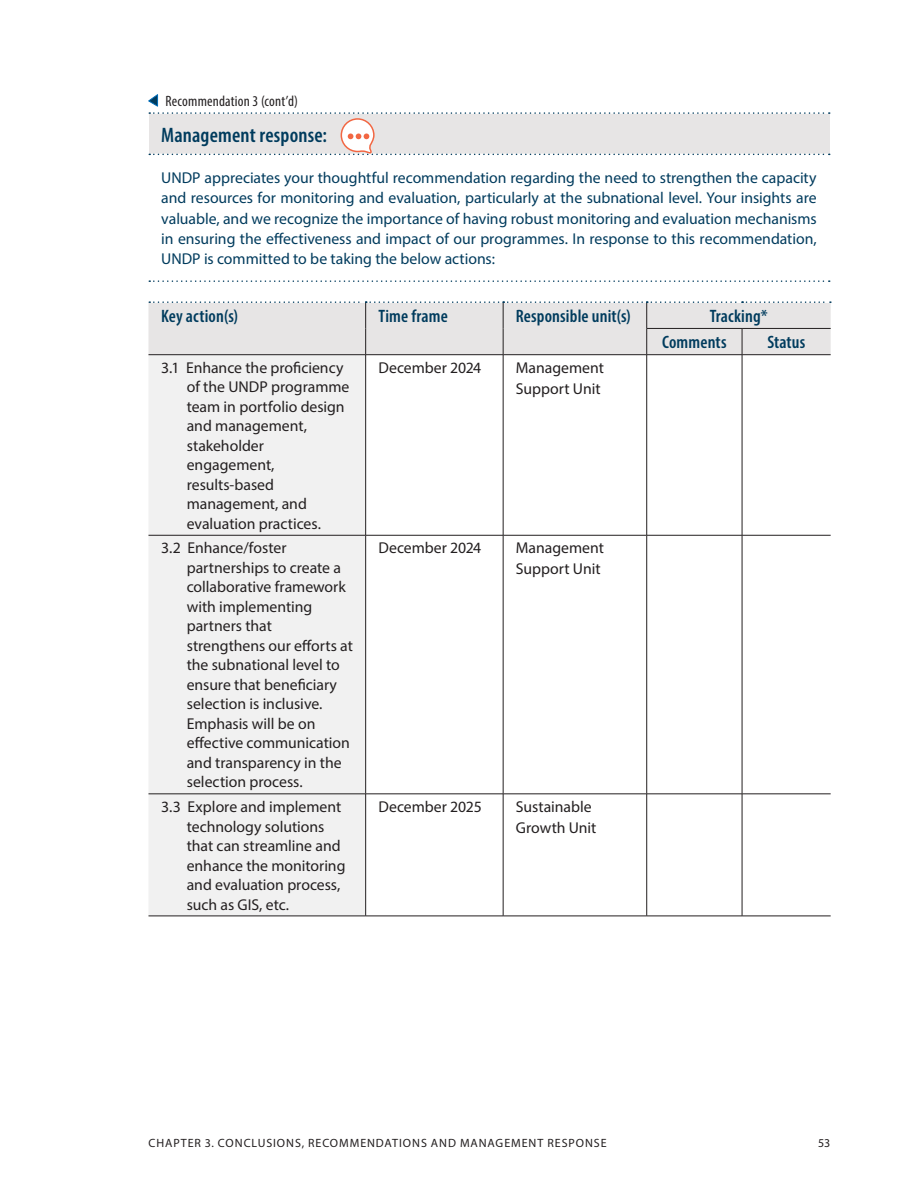
<style>
.page{position:relative;width:918px;height:1188px;background:#fff}
.page>*{position:absolute;margin:0;border:0;box-sizing:border-box;transform-origin:0 0}
.RECOMMENDATIONS_-_table_title{font:600 condensed 21px "Myriad Pro";letter-spacing:.01em;color:#003b5d}
.RECOMMENDATIONS_-_key_action_titles{font:600 condensed 18px "Myriad Pro";letter-spacing:.01em;color:#003b5d}
.RECOMMENDATIONS_-_key_actions_text{font:15.75px/19.5px "Myriad Pro";letter-spacing:-.005em;color:#231f20}
.RECOMMENDATIONS_-_blue_text{font:15.75px/20.2px "Myriad Pro";color:#003b5d;text-align:justify}
.Body_Text{font:15.75px/21px "Myriad Pro";letter-spacing:-.005em;color:#231f20}
.RECOMMENDATIONS_-_key_action_titles-2{font:condensed 15px "Myriad Pro";letter-spacing:.015em;color:#231f20}
.t1{font:12px "Myriad Pro";color:#231f20}
</style>
<div class="page">
<svg style="left:149px;top:280px;width:681px;height:2px"></svg>
<div style="left:149px;top:355px;width:216px;height:561px;background:#f1f1f1"></div>
<div style="left:149px;top:301px;width:682px;height:53px;background:#e7e5e5"></div>
<hr style="left:647px;top:328px;width:95px;height:1px;background:#231f20">
<hr style="left:742px;top:328px;width:89px;height:1px;background:#231f20">
<hr style="left:366px;top:354px;width:137px;height:1px;background:#231f20">
<hr style="left:366px;top:535px;width:137px;height:1px;background:#231f20">
<hr style="left:366px;top:794px;width:137px;height:1px;background:#231f20">
<hr style="left:366px;top:916px;width:137px;height:1px;background:#231f20">
<hr style="left:503px;top:354px;width:144px;height:1px;background:#231f20">
<hr style="left:503px;top:535px;width:144px;height:1px;background:#231f20">
<hr style="left:503px;top:794px;width:144px;height:1px;background:#231f20">
<hr style="left:503px;top:916px;width:144px;height:1px;background:#231f20">
<hr style="left:647px;top:354px;width:95px;height:1px;background:#231f20">
<hr style="left:647px;top:535px;width:95px;height:1px;background:#231f20">
<hr style="left:647px;top:794px;width:95px;height:1px;background:#231f20">
<hr style="left:647px;top:916px;width:95px;height:1px;background:#231f20">
<hr style="left:742px;top:354px;width:89px;height:1px;background:#231f20">
<hr style="left:742px;top:535px;width:89px;height:1px;background:#231f20">
<hr style="left:742px;top:794px;width:89px;height:1px;background:#231f20">
<hr style="left:742px;top:916px;width:89px;height:1px;background:#231f20">
<hr style="left:503px;top:355px;width:1px;height:180px;background:#231f20">
<hr style="left:503px;top:535px;width:1px;height:259px;background:#231f20">
<hr style="left:503px;top:794px;width:1px;height:122px;background:#231f20">
<hr style="left:646px;top:355px;width:1px;height:180px;background:#231f20">
<hr style="left:646px;top:535px;width:1px;height:259px;background:#231f20">
<hr style="left:646px;top:794px;width:1px;height:122px;background:#231f20">
<hr style="left:742px;top:355px;width:1px;height:180px;background:#231f20">
<hr style="left:742px;top:535px;width:1px;height:259px;background:#231f20">
<hr style="left:742px;top:794px;width:1px;height:122px;background:#231f20">
<hr style="left:149px;top:354px;width:217px;height:1px;background:#231f20">
<hr style="left:149px;top:535px;width:217px;height:1px;background:#231f20">
<hr style="left:149px;top:794px;width:217px;height:1px;background:#231f20">
<hr style="left:149px;top:916px;width:217px;height:1px;background:#231f20">
<hr style="left:365px;top:355px;width:1px;height:180px;background:#231f20">
<hr style="left:365px;top:535px;width:1px;height:259px;background:#231f20">
<hr style="left:365px;top:794px;width:1px;height:122px;background:#231f20">
<svg style="left:148px;top:94px;width:682px;height:61px"></svg>
<p class="RECOMMENDATIONS_-_key_action_titles-2" style="left:166px;top:92px;width:134px">Recommendation 3 (cont’d)</p>
<p class="RECOMMENDATIONS_-_table_title" style="left:161px;top:122px;width:167px">Management response:</p>
<p class="RECOMMENDATIONS_-_blue_text" style="left:161px;top:168px;width:657px">UNDP appreciates your thoughtful recommendation regarding the need to strengthen the capacity and resources for monitoring and evaluation, particularly at the subnational level. Your insights are valuable, and we recognize the importance of having robust monitoring and evaluation mechanisms in ensuring the effectiveness and impact of our programmes. In response to this recommendation, UNDP is committed to be taking the below actions:</p>
<p class="RECOMMENDATIONS_-_key_action_titles" style="left:161px;top:305px;width:78px">Key action(s)</p>
<p class="RECOMMENDATIONS_-_key_action_titles" style="left:378px;top:305px;width:71px">Time frame</p>
<p class="RECOMMENDATIONS_-_key_action_titles" style="left:516px;top:305px;width:116px">Responsible unit(s)</p>
<p class="RECOMMENDATIONS_-_key_action_titles" style="left:710px;top:305px;width:60px">Tracking*</p>
<p class="RECOMMENDATIONS_-_key_action_titles" style="left:662px;top:331px;width:66px">Comments</p>
<p class="RECOMMENDATIONS_-_key_action_titles" style="left:767px;top:331px;width:40px">Status</p>
<p class="RECOMMENDATIONS_-_key_actions_text" style="left:187px;top:358px;width:164px;text-indent:-26px">3.1 Enhance the proficiency of the UNDP programme team in portfolio design and management, stakeholder engagement, results-based management, and evaluation practices.</p>
<p class="Body_Text" style="left:378px;top:357px;width:104px">December 2024</p>
<p class="Body_Text" style="left:516px;top:357px;width:89px">Management<br>Support Unit</p>
<p class="RECOMMENDATIONS_-_key_actions_text" style="left:187px;top:538px;width:168px;text-indent:-26px">3.2 Enhance/foster partnerships to create a collaborative framework with implementing partners that strengthens our efforts at the subnational level to ensure that beneficiary selection is inclusive.<br>Emphasis will be on effective communication and transparency in the selection process.</p>
<p class="Body_Text" style="left:378px;top:537px;width:104px">December 2024</p>
<p class="Body_Text" style="left:516px;top:537px;width:89px">Management<br>Support Unit</p>
<p class="RECOMMENDATIONS_-_key_actions_text" style="left:187px;top:797px;width:160px;text-indent:-26px">3.3 Explore and implement technology solutions that can streamline and enhance the monitoring and evaluation process, such as GIS, etc.</p>
<p class="Body_Text" style="left:378px;top:796px;width:105px">December 2025</p>
<p class="Body_Text" style="left:516px;top:796px;width:82px">Sustainable<br>Growth Unit</p>
<p class="t1" style="left:149px;top:1135px;width:17px">Chapter</p>
<p class="t1" style="left:205px;top:1135px;width:30px">3. Conclusions</p>
<p class="t1" style="left:302px;top:1135px;width:16px">, recommendations</p>
<p class="t1" style="left:431px;top:1135px;width:10px">and</p>
<p class="t1" style="left:460px;top:1135px;width:10px">management</p>
<p class="t1" style="left:547px;top:1135px;width:9px">response</p>
<p class="t1" style="left:818px;top:1135px;width:14px">53</p>
</div>
